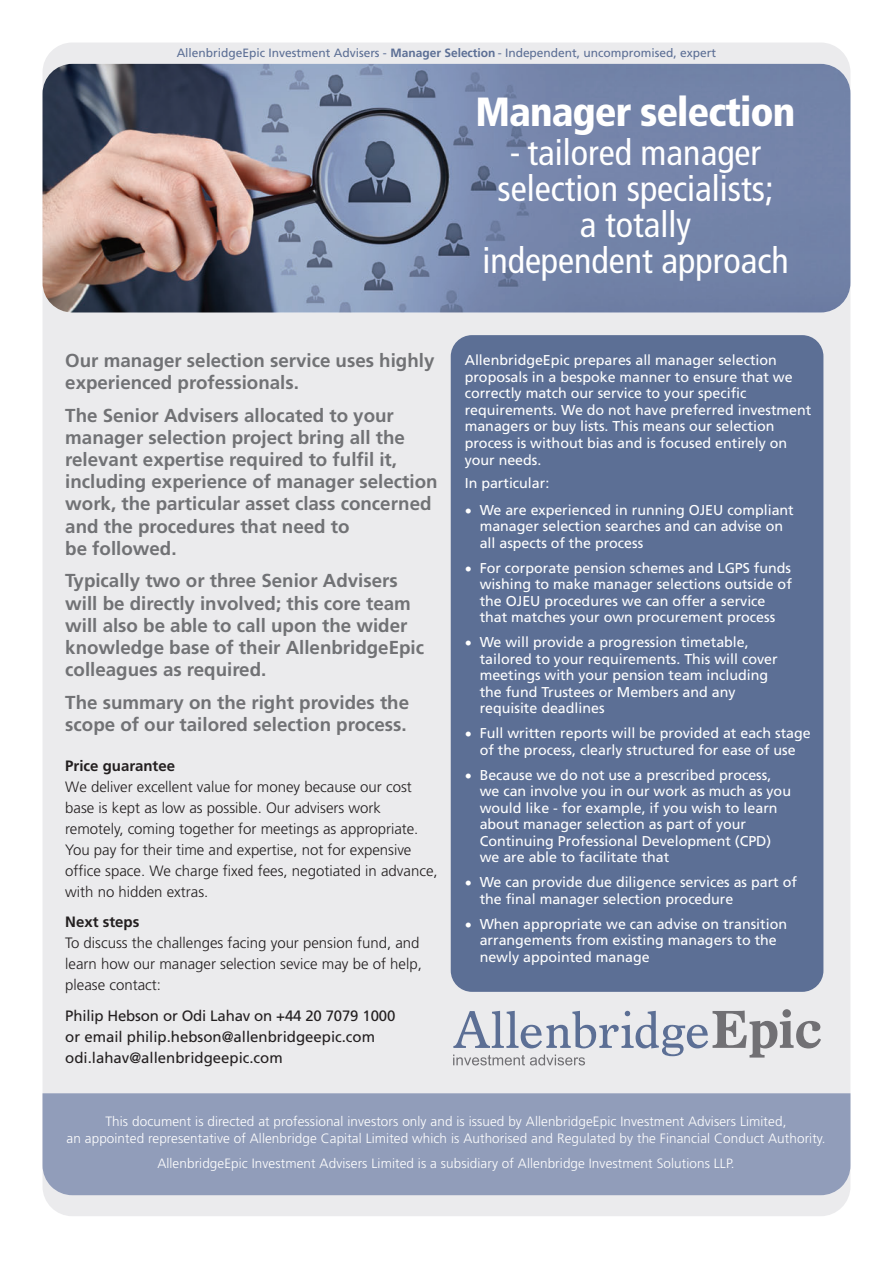
<style>
.page{position:relative;width:893px;height:1263px;background:#fff}
.page>*{position:absolute;margin:0;border:0;box-sizing:border-box;transform-origin:0 0}
.t1{font:900 condensed 40.65px "Frutiger";letter-spacing:-.025em;color:#fff}
.t2{font:condensed 36px/36px "Frutiger";color:#fff;text-align:center}
.t3{font:700 18.75px/22.2px "Frutiger";color:#717275}
.t4{font:300 15px/21px "Frutiger";color:#231f20}
.t5{font:15px/21px "Frutiger";color:#231f20}
.t6{font:700 15px "Frutiger";color:#231f20}
.t7{font:14.25px/16.5px "Frutiger";color:#fff}
.t8{font:300 13.5px/16.5px "Frutiger";letter-spacing:.005em;color:#fff;text-align:center}
.t9{font:12px "Frutiger";color:#5c6f95}
.s1{font-weight:700}
</style>
<div class="page">
<div style="left:43px;top:43px;width:807px;height:1173px;background:#ebebed;border-radius:30px"></div>
<img style="left:43px;top:64px;width:807px;height:248px">
<div style="left:451px;top:335px;width:372px;height:657px;background:#5c6f95;border-radius:21px"></div>
<svg style="left:453px;top:1009px;width:368px;height:56px"></svg>
<div style="left:43px;top:1093px;width:807px;height:102px;background:#919dba"></div>
<p class="t9" style="left:177px;top:48px;width:541px">AllenbridgeEpic Investment Advisers - <span class="s1">Manager Selection</span> - Independent, uncompromised, expert</p>
<h1 class="t1" style="left:476px;top:96px;width:321px">Manager selection</h1>
<h2 class="t2" style="left:482px;top:137px;width:308px">- tailored manager selection specialists;<br>a totally<br>independent approach</h2>
<h3 class="t3" style="left:65px;top:351px;width:371px">Our manager selection service uses highly experienced professionals.</h3>
<p class="t3" style="left:65px;top:406px;width:374px">The Senior Advisers allocated to your manager selection project bring all the relevant expertise required to fulfil it, including experience of manager selection work, the particular asset class concerned and the procedures that need to<br>be followed.</p>
<h3 class="t3" style="left:65px;top:571px;width:360px">Typically two or three Senior Advisers will be directly involved; this core team will also be able to call upon the wider knowledge base of their AllenbridgeEpic colleagues as required.</h3>
<h3 class="t3" style="left:65px;top:692px;width:345px">The summary on the right provides the scope of our tailored selection process.</h3>
<p class="t6" style="left:65px;top:760px;width:111px">Price guarantee</p>
<p class="t4" style="left:65px;top:777px;width:374px">We deliver excellent value for money because our cost base is kept as low as possible. Our advisers work remotely, coming together for meetings as appropriate.<br>You pay for their time and expertise, not for expensive office space. We charge fixed fees, negotiated in advance, with no hidden extras.</p>
<p class="t6" style="left:65px;top:915px;width:76px">Next steps</p>
<p class="t4" style="left:65px;top:933px;width:358px">To discuss the challenges facing your pension fund, and learn how our manager selection sevice may be of help, please contact:</p>
<p class="t5" style="left:65px;top:1006px;width:332px">Philip Hebson or Odi Lahav on +44 20 7079 1000 or email philip.hebson@allenbridgeepic.com odi.lahav@allenbridgeepic.com</p>
<p class="t7" style="left:465px;top:353px;width:348px">AllenbridgeEpic prepares all manager selection proposals in a bespoke manner to ensure that we correctly match our service to your specific requirements. We do not have preferred investment managers or buy lists. This means our selection process is without bias and is focused entirely on your needs.</p>
<p class="t7" style="left:465px;top:476px;width:86px">In particular:</p>
<p class="t7" style="left:480px;top:502px;width:316px;text-indent:-15px"><span class="s1">•</span> We are experienced in running OJEU compliant manager selection searches and can advise on all aspects of the process</p>
<p class="t7" style="left:480px;top:560px;width:314px;text-indent:-15px"><span class="s1">•</span> For corporate pension schemes and LGPS funds wishing to make manager selections outside of the OJEU procedures we can offer a service that matches your own procurement process</p>
<p class="t7" style="left:480px;top:635px;width:299px;text-indent:-15px"><span class="s1">•</span> We will provide a progression timetable, tailored to your requirements. This will cover meetings with your pension team including the fund Trustees or Members and any requisite deadlines</p>
<p class="t7" style="left:465px;top:726px;width:348px;text-align:center"><span class="s1">•</span> Full written reports will be provided at each stage of the process, clearly structured for ease of use</p>
<p class="t7" style="left:480px;top:767px;width:313px;text-indent:-15px"><span class="s1">•</span> Because we do not use a prescribed process, we can involve you in our work as much as you would like - for example, if you wish to learn about manager selection as part of your Continuing Professional Development (CPD) we are able to facilitate that</p>
<p class="t7" style="left:480px;top:875px;width:319px;text-indent:-15px"><span class="s1">•</span> We can provide due diligence services as part of the final manager selection procedure</p>
<p class="t7" style="left:480px;top:916px;width:309px;text-indent:-15px"><span class="s1">•</span> When appropriate we can advise on transition arrangements from existing managers to the newly appointed manage</p>
<p class="t8" style="left:67px;top:1114px;width:760px">This document is directed at professional investors only and is issued by AllenbridgeEpic Investment Advisers Limited,<br>an appointed representative of Allenbridge Capital Limited which is Authorised and Regulated by the Financial Conduct Authority.</p>
<p class="t8" style="left:157px;top:1156px;width:579px">AllenbridgeEpic Investment Advisers Limited is a subsidiary of Allenbridge Investment Solutions LLP.</p>
</div>
